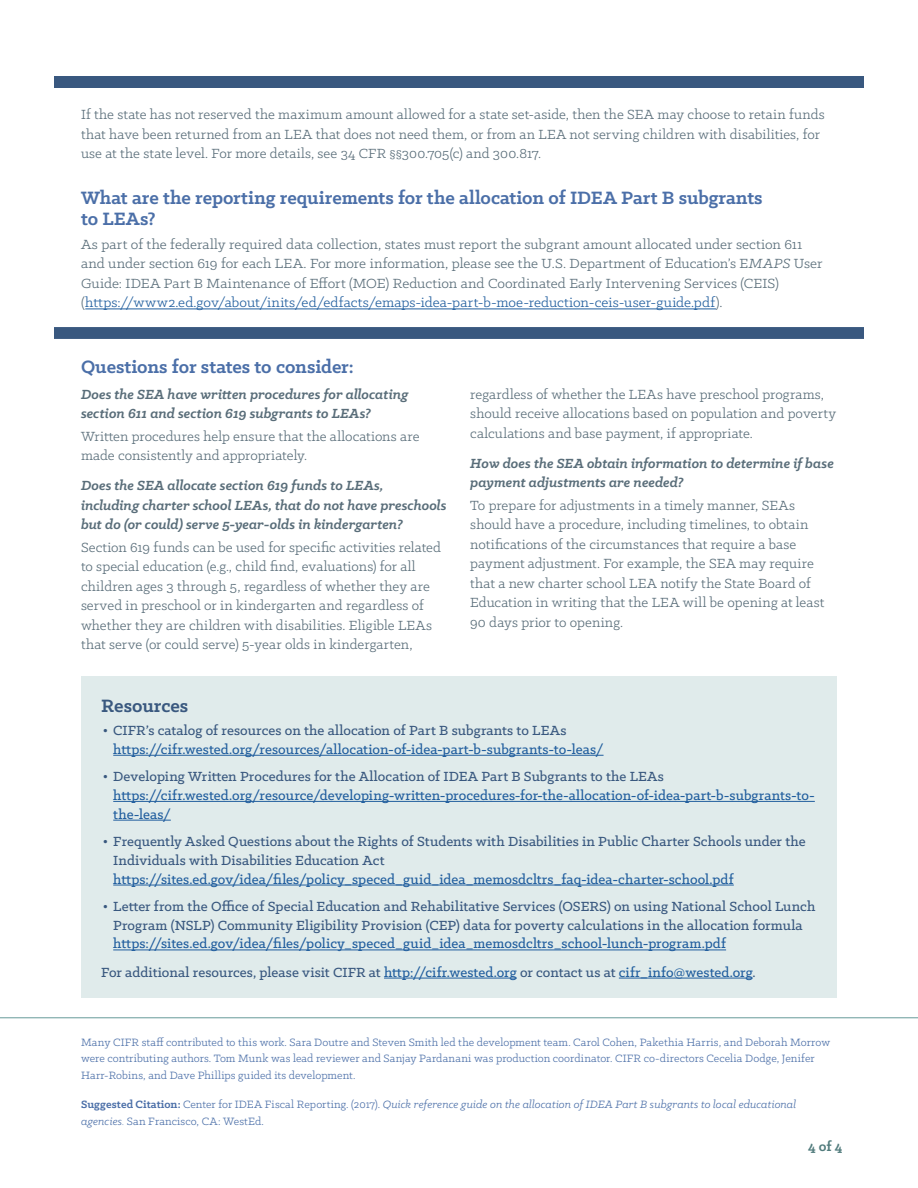
<style>
.page{position:relative;width:918px;height:1188px;background:#fff}
.page>*{position:absolute;margin:0;border:0;box-sizing:border-box;transform-origin:0 0}
.t1{font:700 20.25px/21px "Klinic Slab";letter-spacing:-.005em;color:#4b6fa8}
.Box_Head{font:700 20.25px "Klinic Slab";color:#39587f}
.Body{font:15px/19.5px "Klinic Slab";letter-spacing:.005em;color:#596d79}
.resource_bullets{font:500 15px/18.8px "Klinic Slab";letter-spacing:.005em;color:#39587f}
.resource_bullets-2{font:500 15px/18.8px "Klinic Slab";letter-spacing:.005em;color:#215e9e}
.t2{font:italic 700 15px/19.5px "Klinic Slab";color:#596d79}
.box_body{font:500 15px "Klinic Slab";letter-spacing:.005em;color:#39587f}
.t3{font:700 15px "Klinic Slab";color:#527c7d}
.t4{font:12px/16.5px "Klinic Slab";letter-spacing:.005em;color:#4b6fa8}
.t5{font:italic 12px/16.5px "Klinic Slab";letter-spacing:.005em;color:#4b6fa8}
.s1{font-style:italic}
.s2{color:#215e9e}
.s3{color:#39587f}
.s4{font-weight:700;font-style:normal}
.s5{font-style:normal}
.s6{font-weight:300;font-style:normal}
</style>
<div class="page">
<div style="left:54px;top:76px;width:810px;height:12px;background:#39587f"></div>
<hr style="left:85px;top:309px;width:631px;height:1px;background:#215e9e">
<div style="left:54px;top:327px;width:810px;height:12px;background:#39587f"></div>
<div style="left:81px;top:676px;width:756px;height:322px;background:#e0ebeb"></div>
<hr style="left:113px;top:755px;width:491px;height:1px;background:#215e9e">
<hr style="left:113px;top:801px;width:702px;height:1px;background:#215e9e">
<hr style="left:113px;top:820px;width:58px;height:1px;background:#215e9e">
<hr style="left:113px;top:885px;width:621px;height:1px;background:#215e9e">
<hr style="left:113px;top:950px;width:613px;height:1px;background:#215e9e">
<hr style="left:384px;top:978px;width:133px;height:1px;background:#215e9e">
<hr style="left:619px;top:978px;width:134px;height:1px;background:#215e9e">
<hr style="left:0;top:1017px;width:918px;height:1px;background:#679b9a">
<p class="Body" style="left:81px;top:104px;width:745px">If the state has not reserved the maximum amount allowed for a state set-aside, then the SEA may choose to retain funds that have been returned from an LEA that does not need them, or from an LEA not serving children with disabilities, for use at the state level. For more details, see 34 CFR §§300.705(c) and 300.817.</p>
<h2 class="t1" style="left:81px;top:187px;width:683px">What are the reporting requirements for the allocation of IDEA Part B subgrants to LEAs?</h2>
<p class="Body" style="left:81px;top:234px;width:743px">As part of the federally required data collection, states must report the subgrant amount allocated under section 611 and under section 619 for each LEA. For more information, please see the U.S. Department of Education’s E<span class="s1">MAPS</span> User Guide: IDEA Part B Maintenance of Effort (MOE) Reduction and Coordinated Early Intervening Services (CEIS) (<span class="s2">https://www2.ed.gov/about/inits/ed/edfacts/emaps-idea-part-b-moe-reduction-ceis-user-guide.pdf</span>).</p>
<h2 class="t1" style="left:81px;top:355px;width:274px">Questions for states to consider:</h2>
<h3 class="t2" style="left:81px;top:384px;width:329px">Does the SEA have written procedures for allocating section 611 and section 619 subgrants to LEAs?</h3>
<p class="Body" style="left:81px;top:426px;width:340px">Written procedures help ensure that the allocations are made consistently and appropriately.</p>
<h3 class="t2" style="left:81px;top:476px;width:367px">Does the SEA allocate section 619 funds to LEAs,<br>including charter school LEAs, that do not have preschools but do (or could) serve 5-year-olds in kindergarten?</h3>
<p class="Body" style="left:81px;top:537px;width:362px">Section 619 funds can be used for specific activities related to special education (e.g., child find, evaluations) for all children ages 3 through 5, regardless of whether they are served in preschool or in kindergarten and regardless of whether they are children with disabilities. Eligible LEAs that serve (or could serve) 5-year olds in kindergarten,</p>
<p class="Body" style="left:470px;top:384px;width:367px">regardless of whether the LEAs have preschool programs, should receive allocations based on population and poverty calculations and base payment, if appropriate.</p>
<h3 class="t2" style="left:470px;top:453px;width:365px">How does the SEA obtain information to determine if base payment adjustments are needed?</h3>
<p class="Body" style="left:470px;top:495px;width:356px">To prepare for adjustments in a timely manner, SEAs should have a procedure, including timelines, to obtain notifications of the circumstances that require a base payment adjustment. For example, the SEA may require that a new charter school LEA notify the State Board of Education in writing that the LEA will be opening at least 90 days prior to opening.</p>
<p class="Box_Head" style="left:101px;top:692px;width:89px">Resources</p>
<p class="resource_bullets-2" style="left:113px;top:721px;width:492px;text-indent:-10px"><span class="s3">• CIFR’s catalog of resources on the allocation of Part B subgrants to LEAs </span>https://cifr.wested.org/resources/allocation-of-idea-part-b-subgrants-to-leas/</p>
<p class="resource_bullets-2" style="left:113px;top:767px;width:703px;text-indent:-10px"><span class="s3">• Developing Written Procedures for the Allocation of IDEA Part B Subgrants to the LEAs </span>https://cifr.wested.org/resource/developing-written-procedures-for-the-allocation-of-idea-part-b-subgrants-to&shy;the-leas/</p>
<p class="resource_bullets" style="left:113px;top:832px;width:694px;text-indent:-10px">• Frequently Asked Questions about the Rights of Students with Disabilities in Public Charter Schools under the<br>Individuals with Disabilities Education Act <span class="s2">https://sites.ed.gov/idea/files/policy_speced_guid_idea_memosdcltrs_faq-idea-charter-school.pdf</span></p>
<p class="resource_bullets" style="left:113px;top:897px;width:704px;text-indent:-10px">• Letter from the Office of Special Education and Rehabilitative Services (OSERS) on using National School Lunch<br>Program (NSLP) Community Eligibility Provision (CEP) data for poverty calculations in the allocation formula <span class="s2">https://sites.ed.gov/idea/files/policy_speced_guid_idea_memosdcltrs_school-lunch-program.pdf</span></p>
<p class="box_body" style="left:101px;top:962px;width:656px">For additional resources, please visit CIFR at <span class="s2">http://cifr.wested.org</span> or contact us at <span class="s2">cifr_info@wested.org</span>.</p>
<p class="t4" style="left:81px;top:1034px;width:751px">Many CIFR staff contributed to this work. Sara Doutre and Steven Smith led the development team. Carol Cohen, Pakethia Harris, and Deborah Morrow were contributing authors. Tom Munk was lead reviewer and Sanjay Pardanani was production coordinator. CIFR co-directors Cecelia Dodge, Jenifer<br>Harr-Robins, and Dave Phillips guided its development.</p>
<p class="t5" style="left:81px;top:1096px;width:717px"><span class="s4">Suggested Citation:</span> <span class="s5">Center for IDEA Fiscal Reporting. (2017).</span> Quick reference guide on the allocation of IDEA Part B subgrants to local educational agencies<span class="s6">.</span> <span class="s5">San Francisco, CA: WestEd.</span></p>
<p class="t3" style="left:808px;top:1136px;width:36px">4 of 4</p>
</div>
